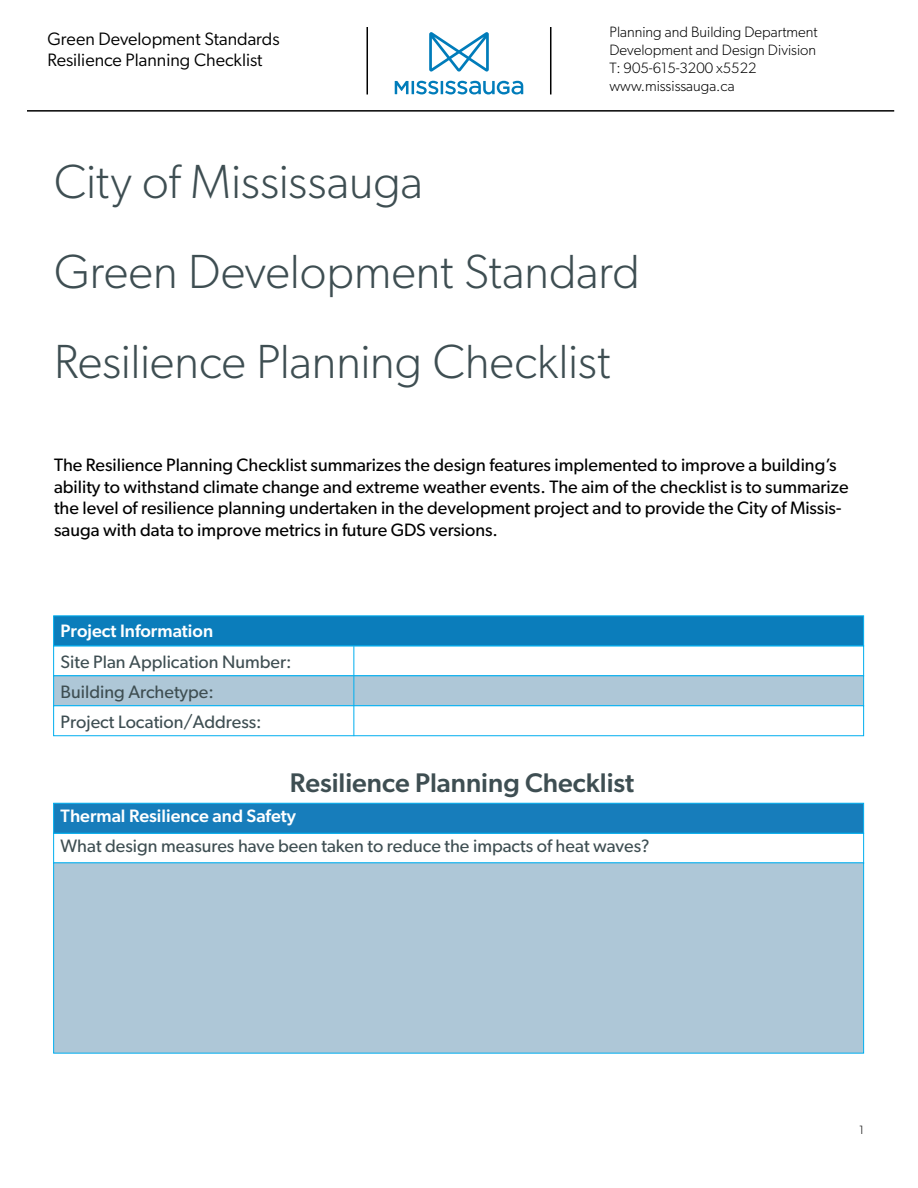
<style>
.page{position:relative;width:918px;height:1188px;background:#fff}
.page>*{position:absolute;margin:0;border:0;box-sizing:border-box;transform-origin:0 0}
.t1{font:300 48px/90px "Gibson";color:#3e4e52}
.t2{font:500 27px "Gibson";color:#3e4e52}
.t3{font:18px/21.6px "Gibson";color:#000}
.t4{font:18px/30px "Gibson";color:#3e4e52}
.t5{font:18px/21.6px "Gibson";color:#000}
.t6{font:500 18px "Gibson";color:#fff}
.t7{font:300 15px/18px "Gibson";color:#000}
.t8{font:300 12px "Gibson";color:#000}
</style>
<div class="page">
<div style="left:53px;top:862px;width:811px;height:192px;background:#aec7d7;border:1px solid #00aeef"></div>
<div style="left:53px;top:803px;width:811px;height:31px;background:#177dbb;border:1px solid #00aeef"></div>
<div style="left:53px;top:675px;width:811px;height:31px;background:#aec7d7;border:1px solid #00aeef"></div>
<div style="left:53px;top:705px;width:811px;height:31px;background:#fff;border:1px solid #00aeef"></div>
<div style="left:53px;top:615px;width:811px;height:31px;background:#0b7dbb;border:1px solid #00aeef"></div>
<hr style="left:353px;top:646px;width:1px;height:90px;background:#00aeef">
<hr style="left:27px;top:110px;width:867px;height:2px;background:#000">
<hr style="left:550px;top:27px;width:1px;height:67px;background:#000">
<hr style="left:367px;top:27px;width:1px;height:67px;background:#000">
<svg style="left:395px;top:81px;width:128px;height:13px"></svg>
<svg style="left:429px;top:32px;width:60px;height:40px"></svg>
<p class="t5" style="left:48px;top:27px;width:234px">Green Development Standards<br>Resilience Planning Checklist</p>
<p class="t7" style="left:609px;top:23px;width:210px">Planning and Building Department<br>Development and Design Division<br>T: 905-615-3200 x5522 www.mississauga.ca</p>
<h1 class="t1" style="left:54px;top:136px;width:588px">City of Mississauga<br>Green Development Standard<br>Resilience Planning Checklist</h1>
<p class="t3" style="left:54px;top:454px;width:796px">The Resilience Planning Checklist summarizes the design features implemented to improve a building’s ability to withstand climate change and extreme weather events. The aim of the checklist is to summarize the level of resilience planning undertaken in the development project and to provide the City of Missis&shy;sauga with data to improve metrics in future GDS versions.</p>
<p class="t6" style="left:61px;top:620px;width:154px">Project Information</p>
<p class="t4" style="left:61px;top:646px;width:232px">Site Plan Application Number:<br>Building Archetype:<br>Project Location/Address:</p>
<h2 class="t2" style="left:290px;top:767px;width:346px">Resilience Planning Checklist</h2>
<p class="t6" style="left:61px;top:805px;width:237px">Thermal Resilience and Safety</p>
<p class="t4" style="left:61px;top:831px;width:590px">What design measures have been taken to reduce the impacts of heat waves?</p>
<p class="t8" style="left:859px;top:1123px;width:6px">1</p>
</div>
